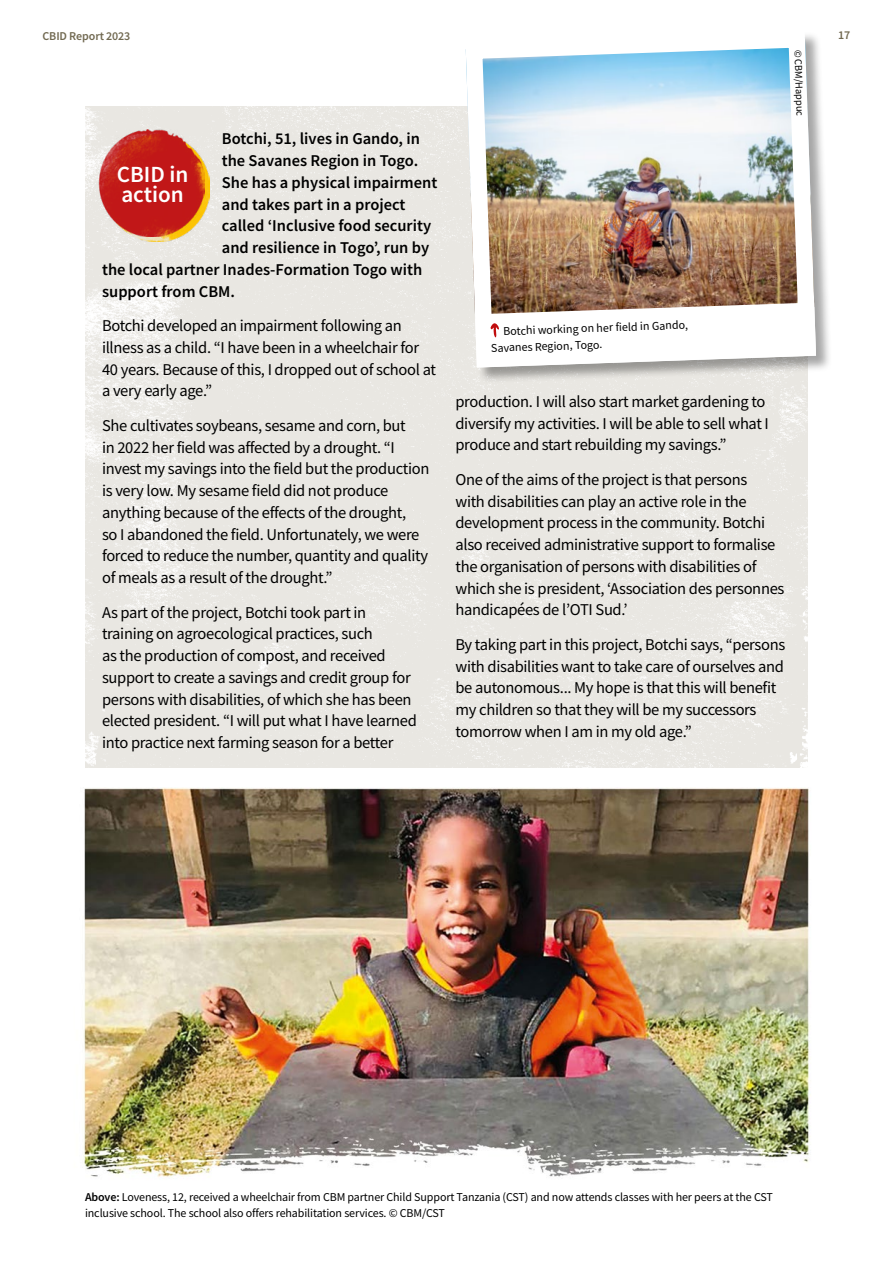
<style>
.page{position:relative;width:893px;height:1263px;background:#fff}
.page>*{position:absolute;margin:0;border:0;box-sizing:border-box;transform-origin:0 0}
.H3_-_CBID_in_action{font:600 23.1px/20.2px "Source Sans Pro";color:#fff}
.p_-_body_text{font:16.5px/21.8px "Source Sans Pro";letter-spacing:-.02em;color:#000}
.p_-_body_text-2{font:600 16.5px "Source Sans Pro";color:#000}
.caption_text{font:12px/16.5px "Source Sans Pro";letter-spacing:-.01em;color:#000}
.p_caption{font:12px/16.5px "Source Sans Pro";color:#000}
.t1{font:600 12px "Source Sans Pro";letter-spacing:-.01em;color:#716951}
.p_-_copyright{font:10.5px "Source Sans Pro";color:#000}
.s1{font-weight:600}
</style>
<div class="page">
<div style="left:85px;top:106px;width:723px;height:661px;background:#e9e7e2"></div>
<img style="left:103px;top:135px;width:106px;height:106px">
<img style="left:98px;top:130px;width:106px;height:106px">
<div style="left:466px;top:32px;width:367px;height:352px;background:#000;opacity:.35"></div>
<img style="left:466px;top:37px;width:333px;height:265px">
<div style="left:466px;top:31px;width:350px;height:336px;border:16px solid #fff;border-radius:11px"></div>
<svg style="left:475px;top:302px;width:341px;height:65px"></svg>
<img style="left:83px;top:788px;width:727px;height:389px">
<p class="t1" style="left:43px;top:28px;width:89px">CBID Report 2023</p>
<p class="t1" style="left:838px;top:27px;width:14px">17</p>
<p class="p_-_body_text-2" style="left:222px;top:128px;width:200px">Botchi, 51, lives in Gando, in</p>
<p class="p_-_body_text-2" style="left:222px;top:150px;width:198px">the Savanes Region in Togo.</p>
<p class="p_-_body_text-2" style="left:222px;top:172px;width:217px">She has a physical impairment</p>
<p class="p_-_body_text-2" style="left:222px;top:193px;width:185px">and takes part in a project</p>
<p class="p_-_body_text-2" style="left:222px;top:215px;width:211px">called ‘Inclusive food security</p>
<p class="p_-_body_text-2" style="left:222px;top:237px;width:209px">and resilience in Togo’, run by</p>
<p class="p_-_body_text-2" style="left:102px;top:259px;width:322px">the local partner Inades-Formation Togo with</p>
<p class="p_-_body_text-2" style="left:102px;top:280px;width:135px">support from CBM.</p>
<p class="p_-_body_text" style="left:102px;top:315px;width:335px">Botchi developed an impairment following an illness as a child. “I have been in a wheelchair for 40 years. Because of this, I dropped out of school at a very early age.”</p>
<p class="p_-_body_text" style="left:102px;top:414px;width:329px">She cultivates soybeans, sesame and corn, but<br>in 2022 her field was affected by a drought. “I invest my savings into the field but the production is very low. My sesame field did not produce anything because of the effects of the drought,<br>so I abandoned the field. Unfortunately, we were forced to reduce the number, quantity and quality of meals as a result of the drought.”</p>
<p class="p_-_body_text" style="left:102px;top:601px;width:316px">As part of the project, Botchi took part in training on agroecological practices, such<br>as the production of compost, and received support to create a savings and credit group for persons with disabilities, of which she has been elected president. “I will put what I have learned into practice next farming season for a better</p>
<p class="H3_-_CBID_in_action" style="left:117px;top:164px;width:73px">C B ID in action</p>
<p class="p_-_copyright" style="left:805px;top:49px;width:68px;rotate:88deg">© CBM/Happuc</p>
<p class="p_caption" style="left:490px;top:323px;width:199px;text-indent:13px;rotate:-2deg">Botchi working on her field in Gando,<br>Savanes Region, Togo.</p>
<p class="p_-_body_text" style="left:455px;top:390px;width:315px">production. I will also start market gardening to diversify my activities. I will be able to sell what I produce and start rebuilding my savings.”</p>
<p class="p_-_body_text" style="left:455px;top:468px;width:330px">One of the aims of the project is that persons<br>with disabilities can play an active role in the development process in the community. Botchi also received administrative support to formalise the organisation of persons with disabilities of which she is president, ‘Association des personnes handicapées de l’OTI Sud.’</p>
<p class="p_-_body_text" style="left:455px;top:633px;width:331px">By taking part in this project, Botchi says, “persons with disabilities want to take care of ourselves and be autonomous... My hope is that this will benefit my children so that they will be my successors tomorrow when I am in my old age.”</p>
<p class="caption_text" style="left:85px;top:1188px;width:689px"><span class="s1">Above:</span> Loveness, 12, received a wheelchair from CBM partner Child Support Tanzania (CST) and now attends classes with her peers at the CST inclusive school. The school also offers rehabilitation services. © CBM/CST</p>
</div>
